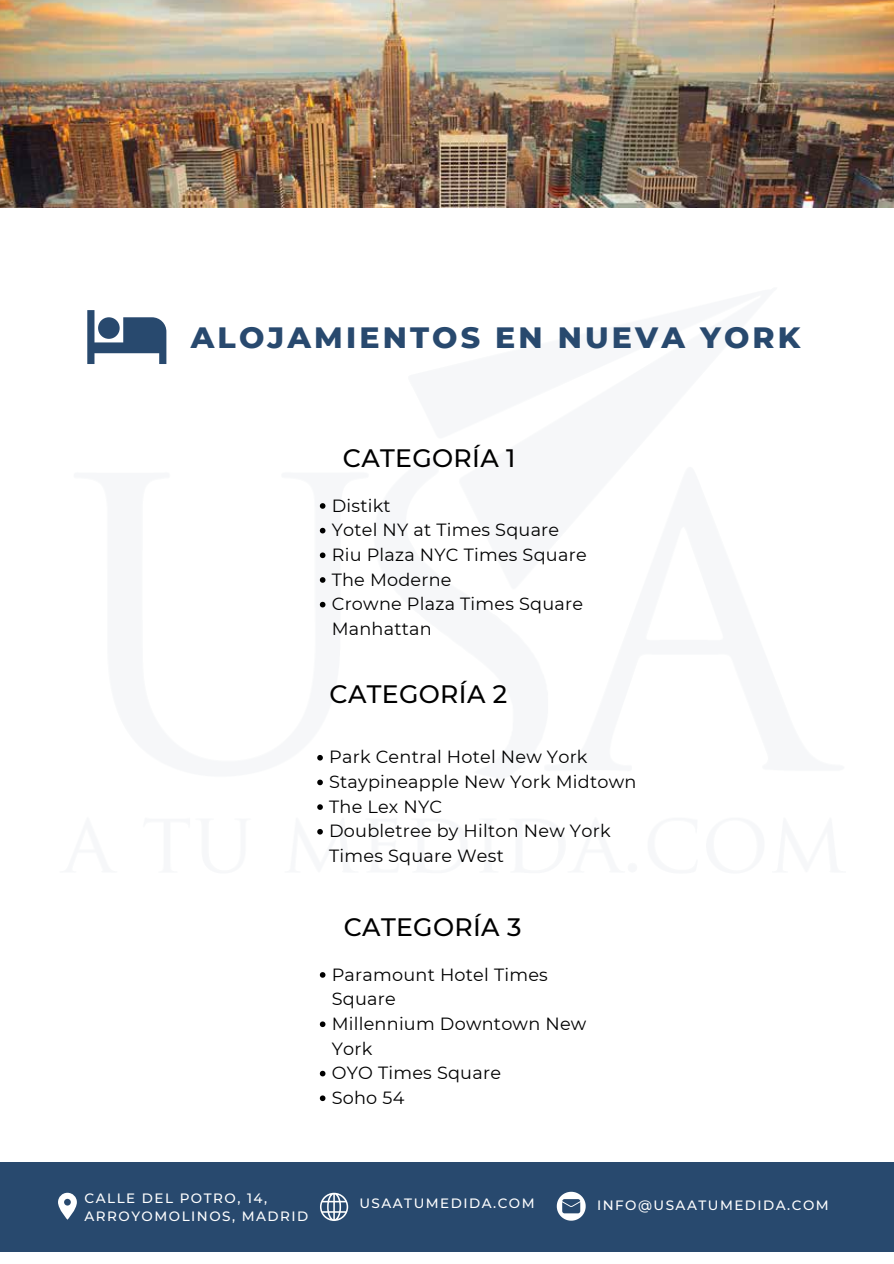
<style>
.page{position:relative;width:894px;height:1264px;background:#fff}
.page>*{position:absolute;margin:0;border:0;box-sizing:border-box;transform-origin:0 0}
.t1{font:800 30px "Montserrat";letter-spacing:.105em;color:#28496e}
.t2{font:500 25.2px "Montserrat";letter-spacing:.015em;color:#000}
.t3{font:17.7px/24.6px "Montserrat";letter-spacing:.015em;color:#000}
.t4{font:500 13.5px/18px "Montserrat";letter-spacing:.11em;color:#fff}
</style>
<div class="page">
<svg style="left:87px;top:310px;width:79px;height:54px"></svg>
<img style="left:0;top:0;width:893px;height:208px">
<div style="left:0;top:1162px;width:893px;height:89px;background:#28496e"></div>
<svg style="left:58px;top:1192px;width:19px;height:27px"></svg>
<svg style="left:556px;top:1191px;width:29px;height:29px"></svg>
<svg style="left:320px;top:1192px;width:28px;height:28px"></svg>
<svg style="left:320px;top:503px;width:5px;height:6px"></svg>
<svg style="left:320px;top:528px;width:5px;height:5px"></svg>
<svg style="left:320px;top:552px;width:5px;height:6px"></svg>
<svg style="left:320px;top:577px;width:5px;height:6px"></svg>
<svg style="left:320px;top:602px;width:5px;height:5px"></svg>
<svg style="left:317px;top:755px;width:6px;height:5px"></svg>
<svg style="left:317px;top:779px;width:6px;height:6px"></svg>
<svg style="left:317px;top:804px;width:6px;height:6px"></svg>
<svg style="left:317px;top:829px;width:6px;height:5px"></svg>
<svg style="left:320px;top:972px;width:5px;height:5px"></svg>
<svg style="left:320px;top:1021px;width:5px;height:6px"></svg>
<svg style="left:320px;top:1070px;width:5px;height:6px"></svg>
<svg style="left:320px;top:1095px;width:5px;height:6px"></svg>
<h1 class="t1" style="left:191px;top:320px;width:611px">ALOJAMIENTOS EN NUEVA YORK</h1>
<h2 class="t2" style="left:343px;top:445px;width:174px">CATEGORÕA 1</h2>
<p class="t3" style="left:331px;top:492px;width:256px">Distikt<br>Yotel NY at Times Square<br>Riu Plaza NYC Times Square<br>The Moderne<br>Crowne Plaza Times Square<br>Manhattan</p>
<h2 class="t2" style="left:329px;top:680px;width:179px">CATEGORÕA 2</h2>
<p class="t3" style="left:329px;top:744px;width:309px">Park Central Hotel New York<br>Staypineapple New York Midtown<br>The Lex NYC<br>Doubletree by Hilton New York<br>Times Square West</p>
<h2 class="t2" style="left:344px;top:913px;width:179px">CATEGORÕA 3</h2>
<p class="t3" style="left:331px;top:961px;width:256px">Paramount Hotel Times<br>Square<br>Millennium Downtown New<br>York<br>OYO Times Square<br>Soho 54</p>
<p class="t4" style="left:84px;top:1189px;width:225px">CALLE DEL POTRO, 14,<br>ARROYOMOLINOS, MADRID</p>
<p class="t4" style="left:359px;top:1194px;width:177px">USAATUMEDIDA.COM</p>
<p class="t4" style="left:597px;top:1195px;width:233px">INFO@USAATUMEDIDA.COM</p>
</div>
